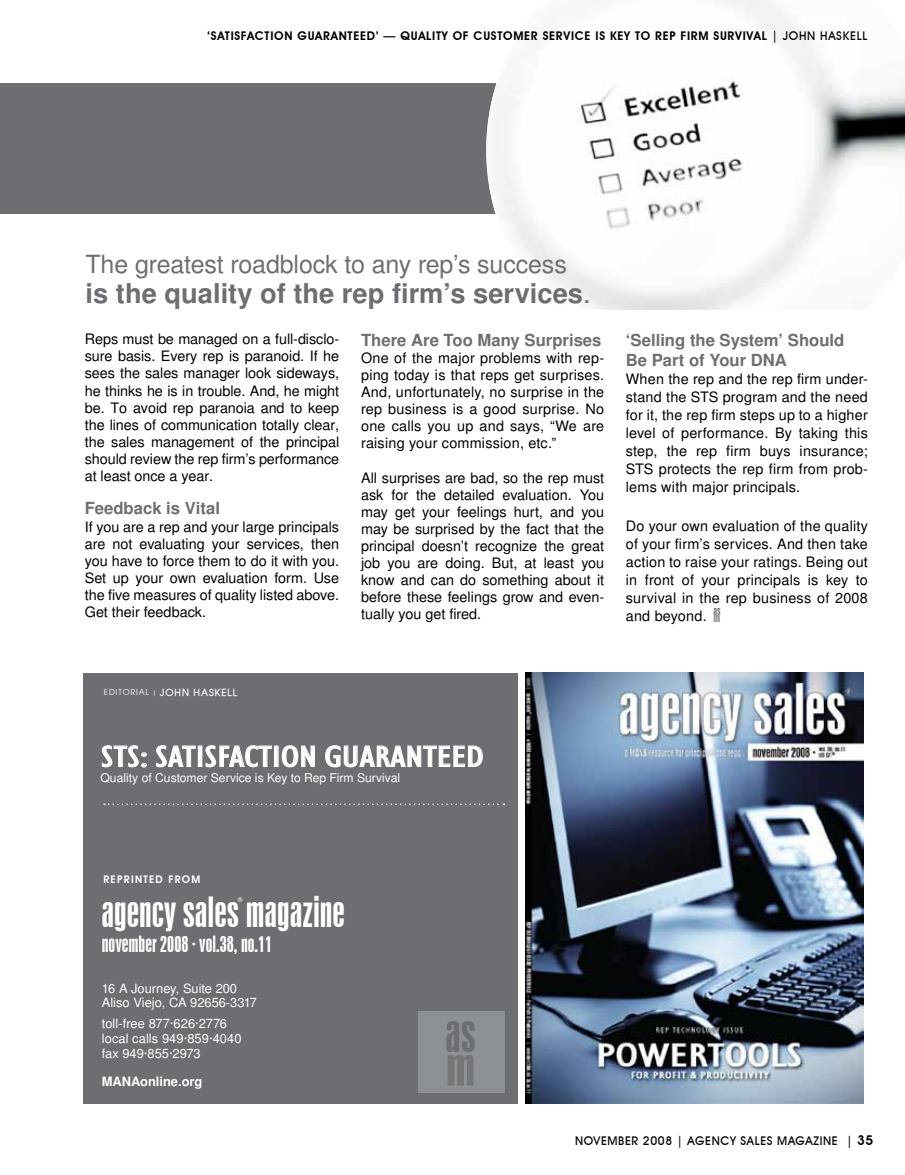
<style>
.page{position:relative;width:905px;height:1175px;background:#fff}
.page>*{position:absolute;margin:0;border:0;box-sizing:border-box;transform-origin:0 0}
.t1{font:48.45px "Swiss 924 BT Regular B";color:#6d6e71}
.t2{font:48.45px "Swiss 924 BT Regular B";color:#747678;scale:1.3 1}
.t3{font:39px "Swiss 924 BT Regular B";color:#fff}
.t4{font:condensed 30px "Humanist 521 BT";letter-spacing:-.01em;color:#fff;scale:1.4 1}
.t5{font:700 27px "Turkish Sans SSK";color:#6d6e71}
.t6{font:24.75px "Turkish Sans SSK";letter-spacing:-.005em;color:#6d6e71}
.t7{font:21px "Swiss 924 BT Regular B";color:#fff}
.t8{font:700 16.5px/19.8px "Turkish Sans SSK";color:#6d6e71}
.t9{font:14.25px/17.1px "Turkish Sans SSK";color:#000;text-align:justify}
.t10{font:12.75px/15px "Turkish Sans SSK";color:#fff}
.t11{font:700 12.75px "Turkish Sans SSK";color:#fff}
.t12{font:600 12px "Avant Garde IT Cby BT";letter-spacing:.06em;color:#000}
.t13{font:12px "Turkish Sans SSK";color:#fff}
.t14{font:500 12px "Avant Garde IT Cby BT";letter-spacing:.05em;color:#000}
.t15{font:10.95px "Swiss 924 BT Regular B";color:#6d6e71}
.t16{font:10.95px "Swiss 924 BT Regular B";color:#888a8d;scale:1.3 1}
.t17{font:600 10.5px "Avant Garde IT Cby BT";letter-spacing:.12em;color:#fff}
.t18{font:700 9.75px "Atilla";letter-spacing:.1em;color:#fff}
.t19{font:6.45px "Swiss 924 BT Regular B";color:#fff}
.s1{font-weight:500}
.s2{font-weight:400}
.s3{font-family:"Atilla Normal";font-weight:400;font-size:8.25px}
.s4{font-size:7.5px}
.s5{font-weight:600;font-size:13.5px}
</style>
<div class="page">
<div style="left:0;top:83px;width:626px;height:131px;background:#6d6e71"></div>
<img style="left:486px;top:0;width:418px;height:310px">
<div style="left:82px;top:672px;width:435px;height:431px;background:#6d6e71"></div>
<div style="left:418px;top:1012px;width:86px;height:81px;background:#8e9193"></div>
<svg style="left:104px;top:803px;width:400px;height:2px"></svg>
<svg style="left:102px;top:745px;width:45px;height:22px"></svg>
<svg style="left:156px;top:745px;width:39px;height:22px"></svg>
<div style="left:198px;top:746px;width:4px;height:20px;border:1px solid #fff"></div>
<svg style="left:206px;top:745px;width:66px;height:22px"></svg>
<div style="left:274px;top:746px;width:4px;height:20px;border:1px solid #fff"></div>
<svg style="left:282px;top:745px;width:33px;height:22px"></svg>
<svg style="left:325px;top:745px;width:157px;height:22px"></svg>
<img style="left:525px;top:672px;width:338px;height:431px">
<p class="t12" style="left:207px;top:28px;width:661px">‘SATISFACTION GUARANTEED’ — QUALITY OF CUSTOMER SERVICE IS KEY TO REP FIRM SURVIVAL <span class="s1">| JOHN HASKELL</span></p>
<h3 class="t6" style="left:86px;top:249px;width:482px">The greatest roadblock to any rep’s success</h3>
<h3 class="t5" style="left:86px;top:277px;width:506px">is the quality of the rep firm’s services<span class="s2">.</span></h3>
<p class="t8" style="left:361px;top:330px;width:242px">There Are Too Many Surprises</p>
<p class="t9" style="left:361px;top:349px;width:245px">One of the major problems with rep&shy;ping today is that reps get surprises.<br>And, unfortunately, no surprise in the rep business is a good surprise. No one calls you up and says, “We are raising your commission, etc.”</p>
<p class="t9" style="left:361px;top:469px;width:245px">All surprises are bad, so the rep must ask for the detailed evaluation. You may get your feelings hurt, and you may be surprised by the fact that the principal doesn’t recognize the great job you are doing. But, at least you know and can do something about it before these feelings grow and even&shy;tually you get fired.</p>
<p class="t9" style="left:85px;top:330px;width:256px">Reps must be managed on a full-disclo&shy;sure basis. Every rep is paranoid. If he sees the sales manager look sideways, he thinks he is in trouble. And, he might be. To avoid rep paranoia and to keep the lines of communication totally clear, the sales management of the principal should review the rep firm’s performance at least once a year.</p>
<p class="t8" style="left:85px;top:498px;width:137px">Feedback is Vital</p>
<p class="t9" style="left:85px;top:517px;width:256px">If you are a rep and your large principals are not evaluating your services, then you have to force them to do it with you.<br>Set up your own evaluation form. Use the five measures of quality listed above.<br>Get their feedback.</p>
<p class="t8" style="left:626px;top:330px;width:220px">‘Selling the System’ Should<br>Be Part of Your DNA</p>
<p class="t9" style="left:626px;top:369px;width:243px;line-height:18px">When the rep and the rep firm under&shy;stand the STS program and the need for it, the rep firm steps up to a higher level of performance. By taking this step, the rep firm buys insurance; STS protects the rep firm from prob&shy;lems with major principals.</p>
<p class="t9" style="left:626px;top:516px;width:243px;line-height:18px">Do your own evaluation of the quality of your firm’s services. And then take action to raise your ratings. Being out in front of your principals is key to survival in the rep business of 2008 and beyond.</p>
<p class="t15" style="left:713px;top:604px;width:8px">as</p>
<p class="t16" style="left:713px;top:611px;width:7px">m</p>
<p class="t18" style="left:104px;top:686px;width:135px"><span class="s3">EDITORIAL</span> <span class="s4">|</span> JOHN HASKELL</p>
<h3 class="t4" style="left:101px;top:739px;width:275px">STS: SATISFACTION GUARANTEED</h3>
<p class="t13" style="left:100px;top:770px;width:301px">Quality of Customer Service is Key to Rep Firm Survival</p>
<p class="t17" style="left:103px;top:873px;width:98px">REPRINTED FROM</p>
<h2 class="t3" style="left:102px;top:888px;width:245px">agency sales magazine</h2>
<p class="t19" style="left:237px;top:895px;width:7px">®</p>
<h3 class="t7" style="left:102px;top:931px;width:172px">november 2008 · vol.38, no.11</h3>
<p class="t10" style="left:102px;top:980px;width:157px;line-height:14.2px">16 A Journey, Suite 200<br>Aliso Viejo, CA 92656-3317</p>
<p class="t10" style="left:102px;top:1015px;width:141px">toll-free 877·626·2776 local calls 949·859·4040 fax 949·855·2973</p>
<p class="t11" style="left:102px;top:1073px;width:102px">MANAonline.org</p>
<h1 class="t1" style="left:445px;top:1004px;width:32px">as</h1>
<h1 class="t2" style="left:445px;top:1038px;width:25px">m</h1>
<p class="t14" style="left:575px;top:1133px;width:300px">NOVEMBER 2008 | AGENCY SALES MAGAZINE | <span class="s5">35</span></p>
</div>
